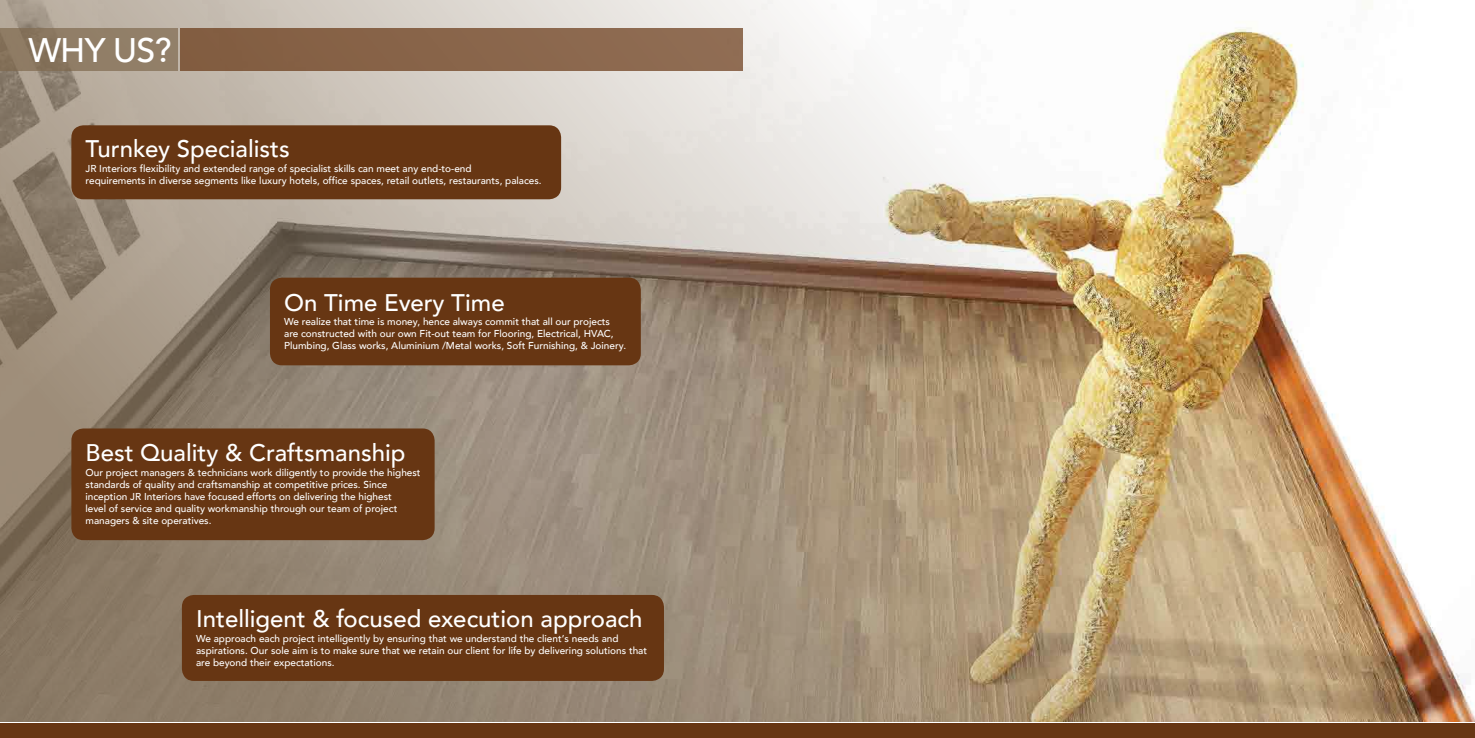
<style>
.page{position:relative;width:1475px;height:738px;background:#fff}
.page>*{position:absolute;margin:0;border:0;box-sizing:border-box;transform-origin:0 0}
.t1{font:500 34px "Avenir";color:#fff}
.t2{font:500 24px "Avenir";color:#fff}
.t3{font:500 10px/12px "Avenir";color:#fff}
</style>
<div class="page">
<img style="left:0;top:0;width:1474px;height:721px">
<div style="left:0;top:28px;width:178px;height:43px;background:linear-gradient(to right,#88755d,#94826b)"></div>
<div style="left:180px;top:28px;width:562px;height:43px;background:#89654a"></div>
<div style="left:71px;top:125px;width:490px;height:74px;background:#673613;border-radius:12px"></div>
<div style="left:270px;top:277px;width:370px;height:88px;background:#673613;border-radius:12px"></div>
<div style="left:182px;top:594px;width:482px;height:86px;background:#673613;border-radius:12px"></div>
<div style="left:71px;top:428px;width:363px;height:111px;background:#673613;border-radius:12px"></div>
<div style="left:0;top:723px;width:737px;height:14px;background:#673613"></div>
<div style="left:737px;top:723px;width:737px;height:14px;background:#673613"></div>
<h1 class="t1" style="left:28px;top:21px;width:145px">WHY US?</h1>
<h2 class="t2" style="left:86px;top:128px;width:206px">Turnkey Specialists</h2>
<p class="t3" style="left:86px;top:162px;width:457px">JR Interiors flexibility and extended range of specialist skills can meet any end-to-end<br>requirements in diverse segments like luxury hotels, office spaces, retail outlets, restaurants, palaces.</p>
<h2 class="t2" style="left:284px;top:281px;width:222px">On Time Every Time</h2>
<p class="t3" style="left:284px;top:315px;width:343px">We realize that time is money, hence always commit that all our projects are constructed with our own Fit-out team for Flooring, Electrical, HVAC,<br>Plumbing, Glass works, Aluminium /Metal works, Soft Furnishing, &amp; Joinery.</p>
<h2 class="t2" style="left:86px;top:432px;width:321px">Best Quality &amp; Craftsmanship</h2>
<p class="t3" style="left:86px;top:466px;width:336px">Our project managers &amp; technicians work diligently to provide the highest standards of quality and craftsmanship at competitive prices. Since inception JR Interiors have focused efforts on delivering the highest<br>level of service and quality workmanship through our team of project managers &amp; site operatives.</p>
<h2 class="t2" style="left:196px;top:597px;width:448px">Intelligent &amp; focused execution approach</h2>
<p class="t3" style="left:196px;top:631px;width:452px">We approach each project intelligently by ensuring that we understand the client’s needs and aspirations. Our sole aim is to make sure that we retain our client for life by delivering solutions that are beyond their expectations.</p>
</div>
